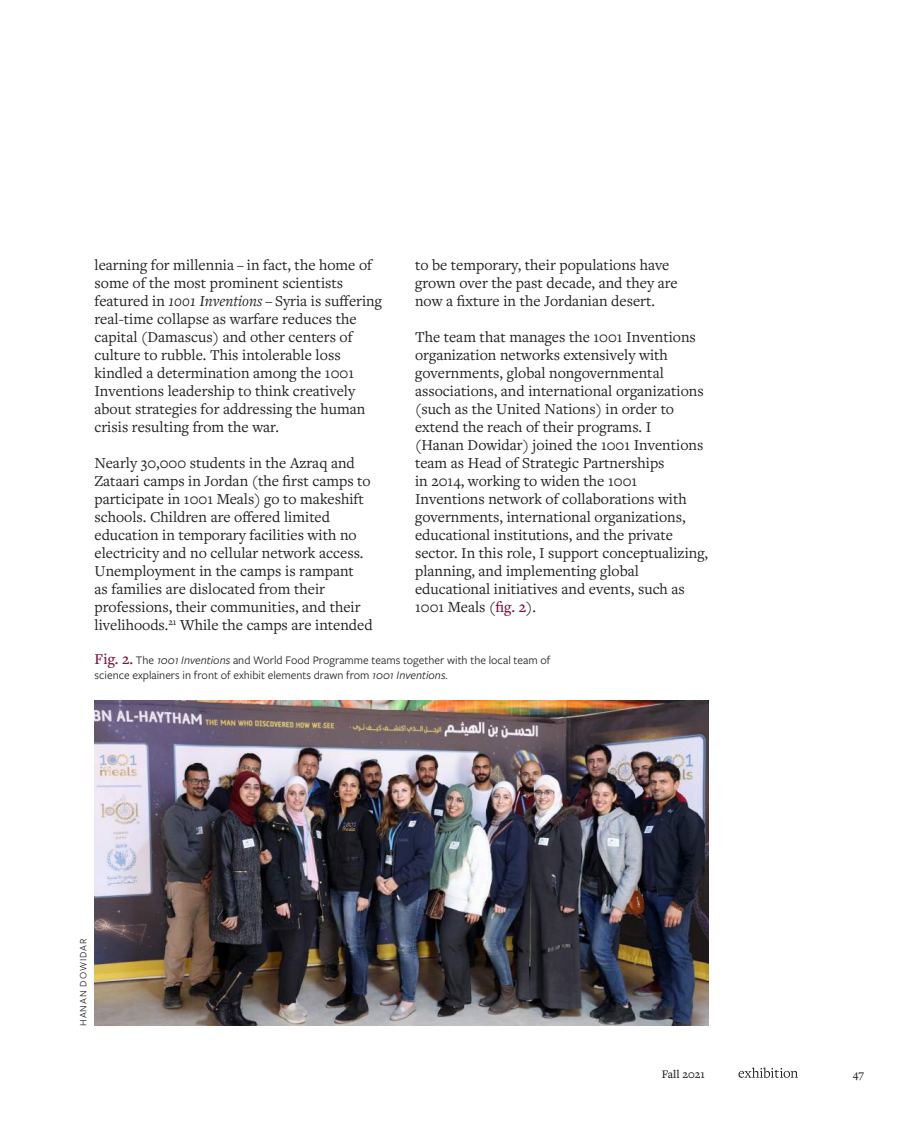
<style>
.page{position:relative;width:918px;height:1134px;background:#fff}
.page>*{position:absolute;margin:0;border:0;box-sizing:border-box;transform-origin:0 0}
.t1{font:15.75px/18px "Freight Text Pro";color:#231f20}
.t2{font:12px/15px "Freight Sans Pro";color:#231f20}
.t3{font:500 12px "Freight Text Pro";color:#231f20}
.t4{font:10.2px "Freight Sans Pro";letter-spacing:.1em;color:#231f20}
.s1{font-style:italic}
.s2{font-weight:500;color:#7d123a}
.s3{font-family:"Freight Text Pro";font-weight:500;font-size:15.75px;color:#7d123a}
</style>
<div class="page">
<svg style="left:738px;top:1067px;width:60px;height:11px"></svg>
<img style="left:94px;top:700px;width:615px;height:326px">
<p class="t1" style="left:94px;top:255px;width:289px">learning for millennia – in fact, the home of some of the most prominent scientists featured in <span class="s1">1001 Inventions</span> – Syria is suffering real-time collapse as warfare reduces the capital (Damascus) and other centers of culture to rubble. This intolerable loss kindled a determination among the 1001<br>Inventions leadership to think creatively about strategies for addressing the human crisis resulting from the war.</p>
<p class="t1" style="left:95px;top:453px;width:280px">Nearly 30,000 students in the Azraq and Zataari camps in Jordan (the first camps to participate in 1001 Meals) go to makeshift schools. Children are offered limited education in temporary facilities with no electricity and no cellular network access.<br>Unemployment in the camps is rampant<br>as families are dislocated from their professions, their communities, and their livelihoods.<sup>21</sup> While the camps are intended</p>
<p class="t1" style="left:415px;top:255px;width:264px">to be temporary, their populations have grown over the past decade, and they are now a fixture in the Jordanian desert.</p>
<p class="t1" style="left:415px;top:327px;width:294px">The team that manages the 1001 Inventions organization networks extensively with governments, global nongovernmental associations, and international organizations (such as the United Nations) in order to extend the reach of their programs. I<br>(Hanan Dowidar) joined the 1001 Inventions team as Head of Strategic Partnerships<br>in 2014, working to widen the 1001<br>Inventions network of collaborations with governments, international organizations, educational institutions, and the private sector. In this role, I support conceptualizing, planning, and implementing global educational initiatives and events, such as 1001 Meals (<span class="s2">fig. 2</span>).</p>
<p class="t2" style="left:94px;top:652px;width:457px"><span class="s3">Fig. 2.</span> The <span class="s1">1001 Inventions</span> and World Food Programme teams together with the local team of science explainers in front of exhibit elements drawn from <span class="s1">1001 Inventions</span>.</p>
<p class="t4" style="left:76px;top:1026px;width:89px;rotate:-90deg">HANAN DOWIDAR</p>
<p class="t3" style="left:662px;top:1066px;width:45px">Fall 2021</p>
<p class="t3" style="left:853px;top:1066px;width:13px">47</p>
</div>
